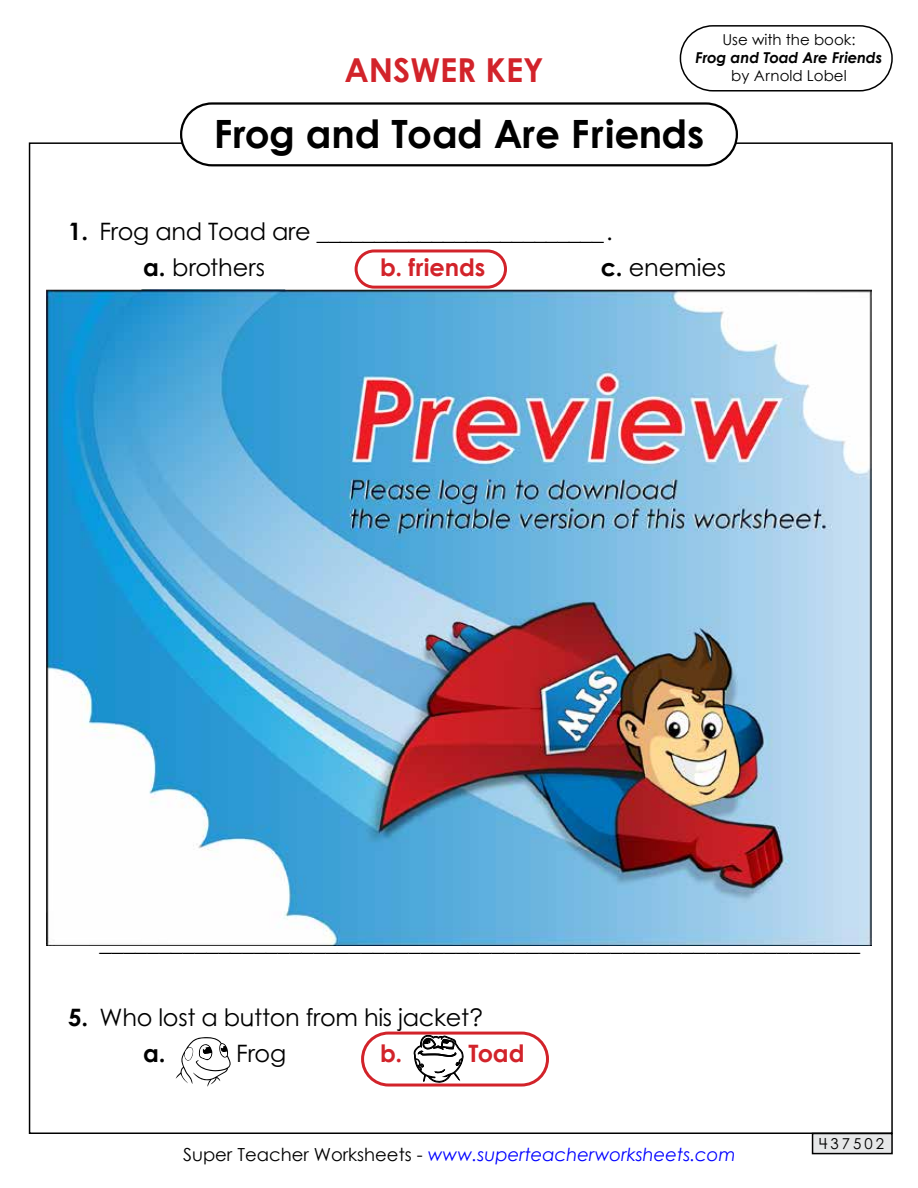
<style>
.page{position:relative;width:918px;height:1188px;background:#fff}
.page>*{position:absolute;margin:0;border:0;box-sizing:border-box;transform-origin:0 0}
.t1{font:700 39px "Century Gothic 2";color:#000}
.t2{font:700 33px "Century Gothic 2";color:#d2232a}
.t3{font:24px/36px "Century STW4";letter-spacing:-.015em;color:#000}
.t4{font:700 24px "Century STW4";color:#d2232a}
.t5{font:italic 18px "Century Gothic 2";color:#00f}
.t6{font:15px "Century Gothic 2";color:#000}
.t7{font:italic 700 15px "Century Gothic 2";letter-spacing:-.02em;color:#000}
.t8{font:15px "Century STW4";letter-spacing:.2em;color:#000}
.s1{font-weight:700}
.s2{font-style:normal;color:#000}
</style>
<div class="page">
<div style="left:813px;top:1133px;width:79px;height:21px;background:#e6e7e8"></div>
<div style="left:812px;top:1133px;width:81px;height:21px;border:2px solid #000"></div>
<div style="left:680px;top:25px;width:213px;height:67px;border:2px solid #000;border-radius:32px"></div>
<div style="left:180px;top:102px;width:558px;height:64px;border:2px solid #000;border-radius:31px"></div>
<svg style="left:176px;top:1037px;width:55px;height:50px"></svg>
<svg style="left:414px;top:1036px;width:50px;height:47px"></svg>
<div style="left:355px;top:249px;width:152px;height:40px;border:3px solid #d2232a;border-radius:18px"></div>
<div style="left:361px;top:1032px;width:188px;height:55px;border:3px solid #d2232a;border-radius:26px"></div>
<img style="left:47px;top:290px;width:824px;height:656px">
<h2 class="t2" style="left:344px;top:45px;width:201px">ANSWER KEY</h2>
<p class="t6" style="left:722px;top:29px;width:135px">Use with the book:</p>
<p class="t7" style="left:696px;top:46px;width:188px">Frog and Toad Are Friends</p>
<p class="t6" style="left:731px;top:65px;width:117px">by Arnold Lobel</p>
<h1 class="t1" style="left:214px;top:104px;width:492px">Frog and Toad Are Friends</h1>
<p class="t3" style="left:143px;top:213px;width:471px;text-indent:-75px"><span class="s1">1.</span> Frog and Toad are _________________________. <span class="s1">a.</span> brothers</p>
<p class="t4" style="left:380px;top:250px;width:107px">b. friends</p>
<p class="t3" style="left:601px;top:249px;width:127px"><span class="s1">c.</span> enemies</p>
<p class="t3" style="left:100px;top:924px;width:762px">________________________________________________________________</p>
<p class="t3" style="left:143px;top:999px;width:341px;text-indent:-75px"><span class="s1">5.</span> Who lost a button from his jacket? <span class="s1">a.</span></p>
<p class="t3" style="left:236px;top:1035px;width:52px">Frog</p>
<p class="t4" style="left:380px;top:1036px;width:24px">b.</p>
<p class="t4" style="left:469px;top:1036px;width:57px">Toad</p>
<p class="t5" style="left:183px;top:1142px;width:554px"><span class="s2">Super Teacher Worksheets -</span> www.superteacherworksheets.com</p>
<p class="t8" style="left:819px;top:1133px;width:66px">437502</p>
</div>
